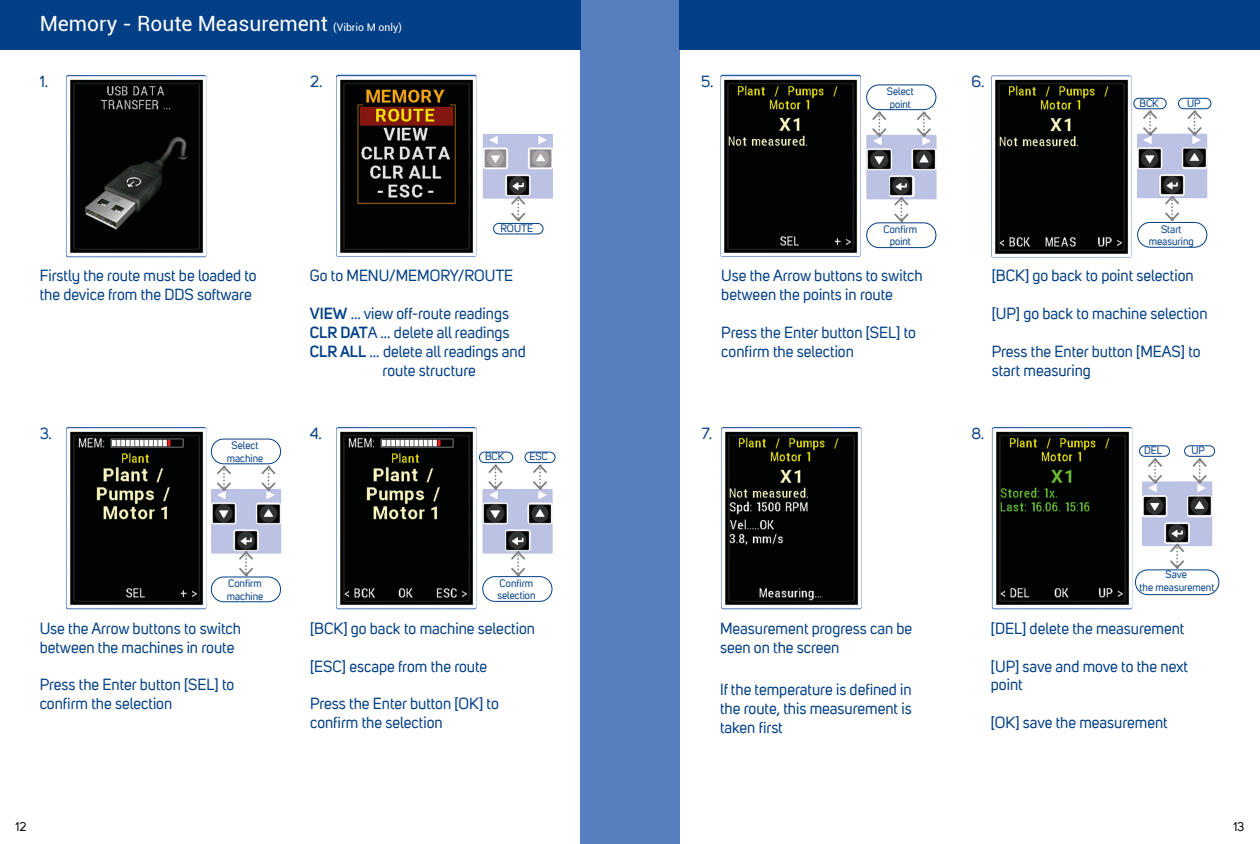
<style>
.page{position:relative;width:1260px;height:844px;background:#fff}
.page>*{position:absolute;margin:0;border:0;box-sizing:border-box;transform-origin:0 0}
.t1{font:21px "Roboto";color:#fff}
.t2{font:15.75px/18.9px "Uni Sans";color:#023f86}
.t3{font:12.25px "Uni Sans";color:#000}
.t4{font:10.5px/12.6px "Uni Sans";color:#023f86;text-align:center}
.s1{font-size:10.5px}
.s2{font-weight:600}
</style>
<div class="page">
<div style="left:580px;top:0;width:100px;height:843px;background:#567fc0"></div>
<div style="left:0;top:0;width:580px;height:50px;background:#023f86"></div>
<div style="left:680px;top:0;width:580px;height:50px;background:#023f86"></div>
<img style="left:66px;top:75px;width:141px;height:182px;border-radius:2px">
<img style="left:66px;top:427px;width:141px;height:182px;border-radius:2px">
<img style="left:336px;top:427px;width:141px;height:182px;border-radius:2px">
<img style="left:721px;top:427px;width:141px;height:182px;border-radius:2px">
<img style="left:992px;top:427px;width:141px;height:182px;border-radius:2px">
<img style="left:336px;top:74px;width:141px;height:183px;border-radius:2px">
<img style="left:483px;top:134px;width:70px;height:65px">
<img style="left:505px;top:175px;width:25px;height:21px;border-radius:2px">
<img style="left:211px;top:488px;width:70px;height:65px">
<img style="left:234px;top:529px;width:24px;height:21px;border-radius:2px">
<img style="left:212px;top:503px;width:24px;height:21px;border-radius:2px">
<img style="left:256px;top:503px;width:25px;height:21px;border-radius:2px">
<img style="left:482px;top:488px;width:71px;height:65px">
<img style="left:505px;top:529px;width:25px;height:21px;border-radius:2px">
<img style="left:483px;top:503px;width:25px;height:21px;border-radius:2px">
<img style="left:527px;top:503px;width:25px;height:21px;border-radius:2px">
<img style="left:720px;top:74px;width:141px;height:183px;border-radius:2px">
<img style="left:991px;top:75px;width:141px;height:183px;border-radius:2px">
<svg style="left:509px;top:194px;width:18px;height:29px"></svg>
<div style="left:493px;top:223px;width:50px;height:11px;border:1px solid #023f86;border-radius:5px"></div>
<svg style="left:237px;top:549px;width:18px;height:27px"></svg>
<svg style="left:509px;top:549px;width:18px;height:27px"></svg>
<svg style="left:215px;top:464px;width:18px;height:28px"></svg>
<svg style="left:260px;top:464px;width:17px;height:28px"></svg>
<div style="left:211px;top:438px;width:70px;height:26px;border:1px solid #023f86;border-radius:12px"></div>
<svg style="left:487px;top:463px;width:17px;height:28px"></svg>
<svg style="left:531px;top:463px;width:18px;height:28px"></svg>
<div style="left:479px;top:451px;width:34px;height:12px;border:1px solid #023f86;border-radius:5px"></div>
<div style="left:525px;top:451px;width:30px;height:12px;border:1px solid #023f86;border-radius:5px"></div>
<img style="left:1142px;top:481px;width:71px;height:65px">
<img style="left:1165px;top:522px;width:25px;height:21px;border-radius:2px">
<img style="left:1143px;top:495px;width:24px;height:21px;border-radius:2px">
<img style="left:1187px;top:495px;width:25px;height:21px;border-radius:2px">
<svg style="left:1168px;top:542px;width:18px;height:27px"></svg>
<svg style="left:1146px;top:456px;width:18px;height:29px"></svg>
<svg style="left:1191px;top:456px;width:18px;height:29px"></svg>
<div style="left:1139px;top:445px;width:31px;height:11px;border:1px solid #023f86;border-radius:5px"></div>
<div style="left:1184px;top:445px;width:31px;height:11px;border:1px solid #023f86;border-radius:5px"></div>
<div style="left:211px;top:576px;width:70px;height:26px;border:1px solid #023f86;border-radius:12px"></div>
<img style="left:866px;top:134px;width:71px;height:65px">
<img style="left:889px;top:175px;width:25px;height:22px;border-radius:2px">
<img style="left:867px;top:149px;width:25px;height:21px;border-radius:2px">
<img style="left:911px;top:149px;width:25px;height:21px;border-radius:2px">
<svg style="left:892px;top:195px;width:18px;height:27px"></svg>
<svg style="left:870px;top:110px;width:18px;height:28px"></svg>
<svg style="left:915px;top:110px;width:18px;height:28px"></svg>
<div style="left:866px;top:84px;width:70px;height:26px;border:1px solid #023f86;border-radius:12px"></div>
<div style="left:866px;top:222px;width:70px;height:26px;border:1px solid #023f86;border-radius:12px"></div>
<img style="left:1137px;top:133px;width:70px;height:65px">
<img style="left:1160px;top:174px;width:25px;height:21px;border-radius:2px">
<img style="left:1138px;top:148px;width:24px;height:21px;border-radius:2px">
<img style="left:1182px;top:148px;width:25px;height:21px;border-radius:2px">
<svg style="left:1163px;top:194px;width:18px;height:28px"></svg>
<svg style="left:1141px;top:109px;width:18px;height:28px"></svg>
<svg style="left:1186px;top:109px;width:18px;height:28px"></svg>
<div style="left:1133px;top:98px;width:34px;height:11px;border:1px solid #023f86;border-radius:5px"></div>
<div style="left:1178px;top:98px;width:33px;height:11px;border:1px solid #023f86;border-radius:5px"></div>
<div style="left:1137px;top:222px;width:70px;height:25px;border:1px solid #023f86;border-radius:12px"></div>
<div style="left:1135px;top:569px;width:84px;height:26px;border:1px solid #023f86;border-radius:12px"></div>
<div style="left:482px;top:576px;width:70px;height:25px;border:1px solid #023f86;border-radius:12px"></div>
<h1 class="t1" style="left:40px;top:12px;width:364px">Memory - Route Measurement <span class="s1">(Vibrio M only)</span></h1>
<p class="t2" style="left:40px;top:74px;width:10px">1.</p>
<p class="t2" style="left:310px;top:74px;width:14px">2.</p>
<p class="t2" style="left:701px;top:74px;width:14px">5.</p>
<p class="t2" style="left:972px;top:74px;width:14px">6.</p>
<p class="t4" style="left:887px;top:86px;width:28px;text-align:left">Select point</p>
<p class="t4" style="left:1139px;top:98px;width:21px">BCK</p>
<p class="t4" style="left:1187px;top:98px;width:15px">UP</p>
<p class="t2" style="left:40px;top:267px;width:218px">Firstly the route must be loaded to the device from the DDS software</p>
<p class="t4" style="left:500px;top:223px;width:34px">ROUTE</p>
<p class="t2" style="left:310px;top:267px;width:205px">Go to MENU/MEMORY/ROUTE</p>
<p class="t2" style="left:310px;top:305px;width:201px"><span class="s2">VIEW</span> ... view off-route readings</p>
<p class="t2" style="left:310px;top:324px;width:201px"><span class="s2">CLR DAT</span>A ... delete all readings</p>
<p class="t2" style="left:310px;top:343px;width:217px"><span class="s2">CLR ALL</span> ... delete all readings and</p>
<p class="t2" style="left:383px;top:362px;width:95px">route structure</p>
<p class="t4" style="left:884px;top:224px;width:35px">Confirm point</p>
<p class="t2" style="left:721px;top:267px;width:203px">Use the Arrow buttons to switch between the points in route</p>
<p class="t2" style="left:721px;top:324px;width:196px">Press the Enter button [SEL] to confirm the selection</p>
<p class="t4" style="left:1149px;top:223px;width:46px">Start measuring</p>
<p class="t2" style="left:992px;top:267px;width:203px">[BCK] go back to point selection</p>
<p class="t2" style="left:992px;top:305px;width:217px">[UP] go back to machine selection</p>
<p class="t2" style="left:992px;top:343px;width:210px">Press the Enter button [MEAS] to start measuring</p>
<p class="t2" style="left:40px;top:425px;width:14px">3.</p>
<p class="t2" style="left:310px;top:425px;width:14px">4.</p>
<p class="t2" style="left:702px;top:425px;width:12px">7.</p>
<p class="t2" style="left:972px;top:425px;width:14px">8.</p>
<p class="t4" style="left:227px;top:440px;width:38px">Select machine</p>
<p class="t4" style="left:485px;top:451px;width:21px">BCK</p>
<p class="t4" style="left:529px;top:451px;width:20px">ESC</p>
<p class="t4" style="left:1144px;top:445px;width:20px">DEL</p>
<p class="t4" style="left:1192px;top:445px;width:15px">UP</p>
<p class="t4" style="left:227px;top:578px;width:38px;text-align:left">Confirm machine</p>
<p class="t4" style="left:497px;top:577px;width:40px;text-align:left">Confirm selection</p>
<p class="t4" style="left:1140px;top:569px;width:76px">Save<br>the measurement</p>
<p class="t2" style="left:40px;top:620px;width:203px">Use the Arrow buttons to switch between the machines in route</p>
<p class="t2" style="left:40px;top:676px;width:196px">Press the Enter button [SEL] to confirm the selection</p>
<p class="t2" style="left:310px;top:620px;width:227px">[BCK] go back to machine selection</p>
<p class="t2" style="left:310px;top:658px;width:179px">[ESC] escape from the route</p>
<p class="t2" style="left:310px;top:695px;width:190px">Press the Enter button [OK] to confirm the selection</p>
<p class="t2" style="left:720px;top:620px;width:194px">Measurement progress can be seen on the screen</p>
<p class="t2" style="left:720px;top:681px;width:193px;text-align:justify">If the temperature is defined in the route, this measurement is taken first</p>
<p class="t2" style="left:991px;top:620px;width:195px">[DEL] delete the measurement</p>
<p class="t2" style="left:991px;top:658px;width:199px">[UP] save and move to the next point</p>
<p class="t2" style="left:991px;top:714px;width:178px">[OK] save the measurement</p>
<p class="t3" style="left:16px;top:821px;width:12px">12</p>
<p class="t3" style="left:1233px;top:821px;width:13px">13</p>
</div>
